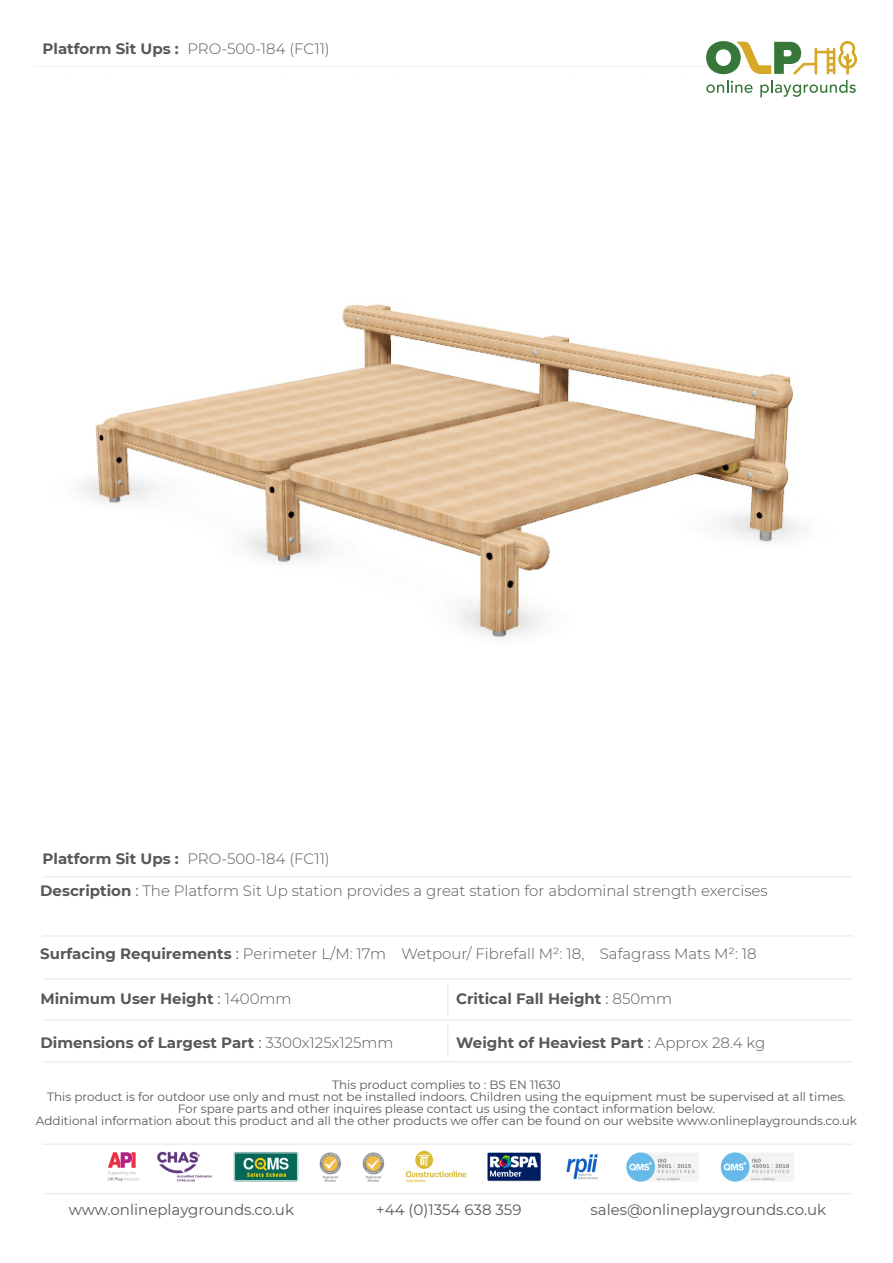
<style>
.page{position:relative;width:893px;height:1263px;background:#fff}
.page>*{position:absolute;margin:0;border:0;box-sizing:border-box;transform-origin:0 0}
.t1{font:300 15px "Montserrat";color:#57585a}
.t2{font:700 15px "Montserrat";color:#57585a}
.t3{font:15px "Montserrat";color:#57585a}
.t4{font:12px/12px "Montserrat";color:#59595a;text-align:center}
.s1{font-weight:700}
.s2{font-weight:400}
.s3{font-weight:300}
</style>
<div class="page">
<img style="left:79px;top:97px;width:722px;height:542px">
<hr style="left:43px;top:1193px;width:810px;height:1px;background:#57585a">
<hr style="left:43px;top:1143px;width:810px;height:2px;background:#57585a">
<hr style="left:43px;top:1061px;width:810px;height:1px;background:#57585a">
<hr style="left:43px;top:1019px;width:810px;height:2px;background:#57585a">
<hr style="left:43px;top:978px;width:810px;height:1px;background:#57585a">
<hr style="left:447px;top:982px;width:1px;height:34px;background:#57585a">
<hr style="left:447px;top:1023px;width:1px;height:33px;background:#57585a">
<hr style="left:43px;top:876px;width:810px;height:1px;background:#57585a">
<hr style="left:43px;top:935px;width:810px;height:2px;background:#57585a">
<img style="left:107px;top:1150px;width:686px;height:32px">
<svg style="left:706px;top:41px;width:153px;height:56px"></svg>
<p class="t1" style="left:43px;top:40px;width:289px"><span class="s1">Platform Sit Ups :</span> PRO-500-184 (FC11)</p>
<p class="t1" style="left:43px;top:849px;width:289px"><span class="s1">Platform Sit Ups :</span> PRO-500-184 (FC11)</p>
<p class="t1" style="left:40px;top:881px;width:729px"><span class="s1">Description</span> <span class="s2">:</span> The Platform Sit Up station provides a great station for abdominal strength exercises</p>
<p class="t1" style="left:40px;top:944px;width:718px"><span class="s1">Surfacing Requirements</span> <span class="s2">:</span> Perimeter L/M: 17m Wetpour/ Fibrefall M²: 18, Safagrass Mats M²: 18</p>
<p class="t2" style="left:40px;top:990px;width:253px">Minimum User Height <span class="s2">:</span> <span class="s3">1400mm</span></p>
<p class="t2" style="left:40px;top:1033px;width:355px">Dimensions of Largest Part <span class="s2">:</span> <span class="s3">3300x125x125mm</span></p>
<p class="t4" style="left:36px;top:1078px;width:823px">This product complies to : BS EN 11630<br>This product is for outdoor use only and must not be installed indoors. Children using the equipment must be supervised at all times.<br>For spare parts and other inquires please contact us using the contact information below.<br>Additional information about this product and all the other products we offer can be found on our website www.onlineplaygrounds.co.uk</p>
<p class="t2" style="left:456px;top:990px;width:217px">Critical Fall Height <span class="s2">:</span> <span class="s3">850mm</span></p>
<p class="t2" style="left:456px;top:1033px;width:310px">Weight of Heaviest Part <span class="s2">:</span> <span class="s3">Approx 28.4 kg</span></p>
<p class="t3" style="left:69px;top:1200px;width:227px">www.onlineplaygrounds.co.uk</p>
<p class="t3" style="left:376px;top:1200px;width:147px">+44 (0)1354 638 359</p>
<p class="t3" style="left:591px;top:1200px;width:237px">sales@onlineplaygrounds.co.uk</p>
</div>
